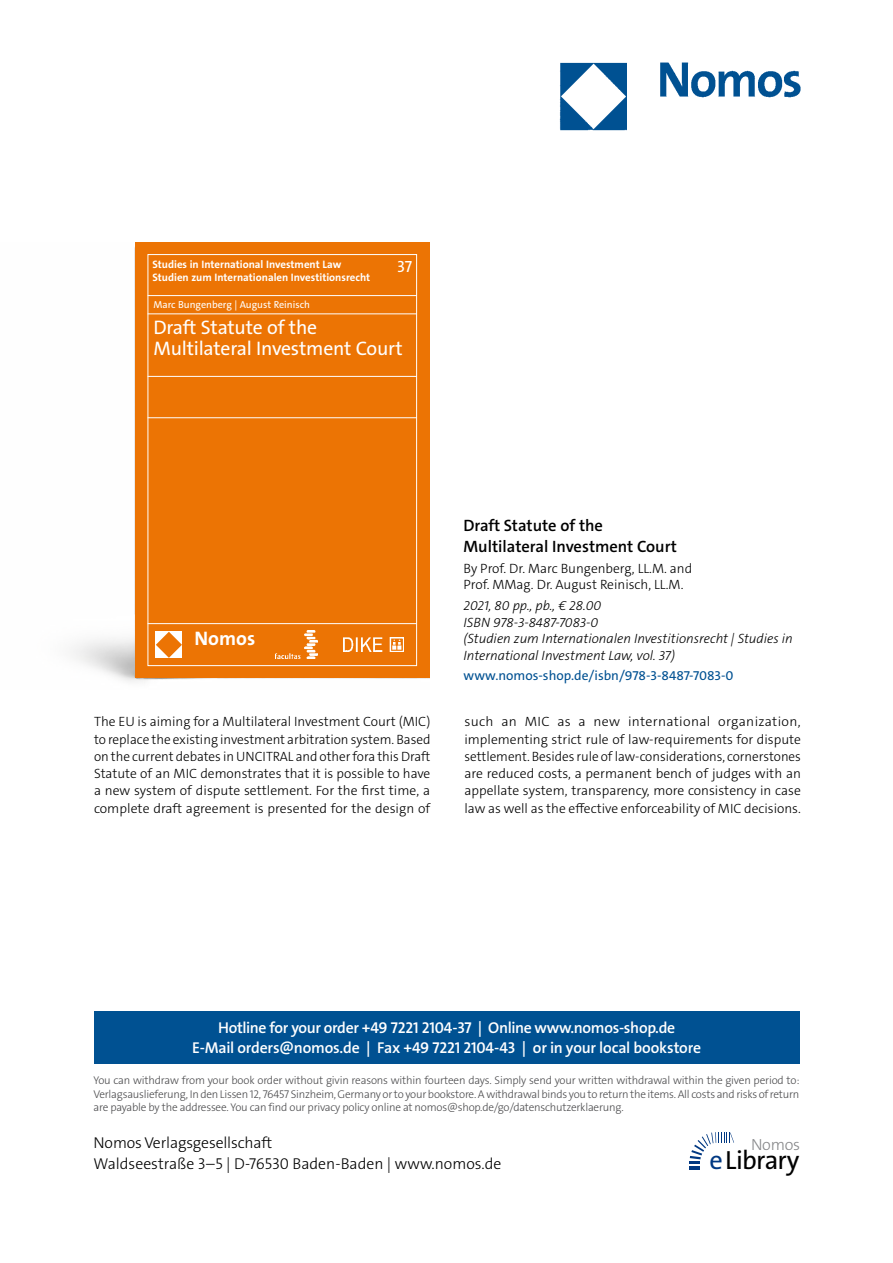
<style>
.page{position:relative;width:893px;height:1263px;background:#fff}
.page>*{position:absolute;margin:0;border:0;box-sizing:border-box;transform-origin:0 0}
.t1{font:26.4px "The Sans Os F";letter-spacing:-.03em;color:#000}
.t2{font:19.65px/21px "The Sans Os F";letter-spacing:-.01em;color:#fff}
.t3{font:700 19.65px "The Sans Os F";color:#fff}
.t4{font:600 16.5px/21px "The Sans C5";color:#000}
.t5{font:16.35px "The Sans Os F";color:#fff}
.t6{font:300 16.2px "The Sans Os F";letter-spacing:-.02em;color:#87888a}
.t7{font:600 15.75px/21px "The Sans Os F";letter-spacing:-.02em;color:#fff;text-align:center}
.t8{font:300 15.75px/21px "The Sans Os F";color:#000}
.t9{font:300 13.5px/17.2px "The Sans C5";color:#000;text-align:justify}
.t10{font:italic 300 13.5px/16.5px "The Sans C5";color:#000}
.t11{font:13.5px "The Sans C5";color:#005192}
.t12{font:300 11.25px/13.5px "The Sans Os F";letter-spacing:-.02em;color:#4b4b4d;text-align:justify}
.t13{font:700 10.8px/13px "The Sans Os F";color:#fff}
.t14{font:10.2px "The Sans Os F";color:#fff}
.s1{color:#003882}
</style>
<div class="page">
<div style="left:94px;top:1011px;width:705px;height:52px;background:#005192"></div>
<hr style="left:689px;top:1166px;width:11px;height:4px;background:#003882">
<svg style="left:689px;top:1132px;width:45px;height:32px"></svg>
<img style="left:559px;top:62px;width:242px;height:69px">
<img style="left:71px;top:247px;width:358px;height:435px">
<div style="left:135px;top:242px;width:295px;height:435px;background:#ec7404"></div>
<div style="left:148px;top:254px;width:269px;height:412px;border:1px solid #fff"></div>
<hr style="left:148px;top:295px;width:269px;height:1px;background:#fff">
<hr style="left:148px;top:313px;width:269px;height:1px;background:#fff">
<hr style="left:148px;top:376px;width:269px;height:1px;background:#fff">
<hr style="left:148px;top:417px;width:269px;height:1px;background:#fff">
<hr style="left:148px;top:623px;width:269px;height:1px;background:#fff">
<div style="left:155px;top:631px;width:27px;height:27px;background:#fff"></div>
<svg style="left:156px;top:632px;width:26px;height:26px"></svg>
<img style="left:275px;top:631px;width:42px;height:27px">
<img style="left:344px;top:637px;width:59px;height:14px">
<p class="t13" style="left:152px;top:258px;width:219px">Studies in International Investment Law<br>Studien zum Internationalen Investitionsrecht</p>
<p class="t5" style="left:397px;top:260px;width:16px">37</p>
<p class="t14" style="left:153px;top:300px;width:158px">Marc Bungenberg | August Reinisch</p>
<h2 class="t2" style="left:153px;top:319px;width:251px">Draft Statute of the<br>Multilateral Investment Court</h2>
<h2 class="t3" style="left:194px;top:625px;width:62px">Nomos</h2>
<p class="t4" style="left:463px;top:515px;width:215px">Draft Statute of the<br>Multilateral Investment Court</p>
<p class="t9" style="left:463px;top:560px;width:230px;line-height:16.5px">By Prof. Dr. Marc Bungenberg, LL.M. and<br>Prof. MMag. Dr. August Reinisch, LL.M.</p>
<p class="t10" style="left:463px;top:597px;width:331px">2021, 80 pp., pb., € 28.00<br>ISBN 978-3-8487-7083-0<br>(Studien zum Internationalen Investitionsrecht | Studies in International Investment Law, vol. 37)</p>
<p class="t11" style="left:463px;top:667px;width:271px">www.nomos-shop.de/isbn/978-3-8487-7083-0</p>
<p class="t9" style="left:94px;top:713px;width:338px">The EU is aiming for a Multilateral Investment Court (MIC) to replace the existing investment arbitration system. Based on the current debates in UNCITRAL and other fora this Draft Statute of an MIC demonstrates that it is possible to have a new system of dispute settlement. For the first time, a complete draft agreement is presented for the design of</p>
<p class="t9" style="left:464px;top:713px;width:338px">such an MIC as a new international organization, implementing strict rule of law-requirements for dispute settlement. Besides rule of law-considerations, cornerstones are reduced costs, a permanent bench of judges with an appellate system, transparency, more consistency in case law as well as the effective enforceability of MIC decisions.</p>
<p class="t7" style="left:192px;top:1017px;width:510px">Hotline for your order +49 7221 2104-37 | Online www.nomos-shop.de<br>E-Mail orders@nomos.de | Fax +49 7221 2104-43 | or in your local bookstore</p>
<p class="t12" style="left:94px;top:1074px;width:707px">You can withdraw from your book order without givin reasons within fourteen days. Simply send your written withdrawal within the given period to:<br>Verlagsauslieferung, In den Lissen 12, 76457 Sinzheim, Germany or to your bookstore. A withdrawal binds you to return the items. All costs and risks of return are payable by the addressee. You can find our privacy policy online at nomos@shop.de/go/datenschutzerklaerung.</p>
<p class="t8" style="left:94px;top:1133px;width:409px">Nomos Verlagsgesellschaft<br>Waldseestraße 3–5 | D-76530 Baden-Baden | www.nomos.de</p>
<p class="t6" style="left:751px;top:1134px;width:51px">Nomos</p>
<h1 class="t1" style="left:709px;top:1150px;width:91px"><span class="s1">e</span>Library</h1>
</div>
